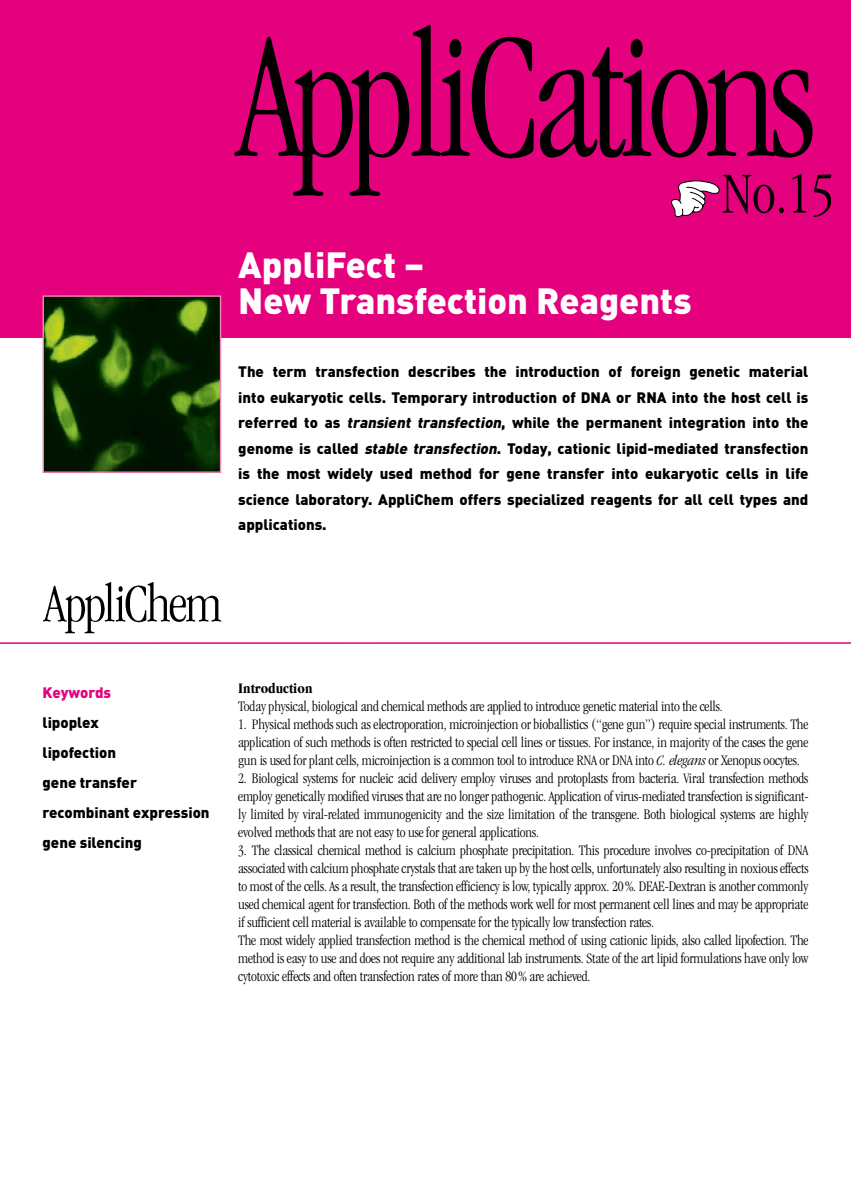
<style>
.page{position:relative;width:851px;height:1191px;background:#fff}
.page>*{position:absolute;margin:0;border:0;box-sizing:border-box;transform-origin:0 0}
.t1{font:300 condensed 184.5px "Garamond";letter-spacing:-.04em;color:#000;scale:.88 1}
.t2{font:300 condensed 60px "Garamond";color:#000}
.t3{font:900 36px/36px "DIN";color:#fff}
.t4{font:300 condensed 15px/18px "Garamond";letter-spacing:-.01em;color:#000;text-align:justify}
.t5{font:900 15px/25.5px "DIN";color:#000;text-align:justify}
.t6{font:700 condensed 15px "Garamond";color:#000}
.t7{font:900 15px "DIN";color:#e5007d}
.s1{font-style:italic}
</style>
<div class="page">
<div style="left:0;top:0;width:850px;height:338px;background:#e5007d"></div>
<img style="left:43px;top:582px;width:178px;height:51px">
<hr style="left:0;top:642px;width:850px;height:2px;background:#e5007d">
<svg style="left:670px;top:180px;width:49px;height:37px"></svg>
<img style="left:45px;top:297px;width:174px;height:174px">
<div style="left:43px;top:295px;width:178px;height:178px;border:1px solid #f087b6"></div>
<h1 class="t1" style="left:238px;top:-3px;width:657px">AppliCations</h1>
<h2 class="t2" style="left:722px;top:161px;width:113px">No.15</h2>
<h3 class="t3" style="left:238px;top:245px;width:454px">AppliFect –<br>New Transfection Reagents</h3>
<p class="t5" style="left:238px;top:358px;width:571px">The term transfection describes the introduction of foreign genetic material into eukaryotic cells. Temporary introduction of DNA or RNA into the host cell is referred to as <span class="s1">transient transfection</span>, while the permanent integration into the genome is called <span class="s1">stable transfection</span>. Today, cationic lipid-mediated transfection is the most widely used method for gene transfer into eukaryotic cells in life science laboratory. AppliChem offers specialized reagents for all cell types and applications.</p>
<p class="t7" style="left:43px;top:682px;width:70px">Keywords</p>
<p class="t5" style="left:43px;top:706px;width:168px;line-height:30px;text-align:left">lipoplex<br>lipofection<br>gene transfer recombinant expression gene silencing</p>
<p class="t6" style="left:238px;top:680px;width:76px">Introduction</p>
<p class="t4" style="left:238px;top:697px;width:486px">Today physical, biological and chemical methods are applied to introduce genetic material into the cells.</p>
<p class="t4" style="left:238px;top:715px;width:571px">1. Physical methods such as electroporation, microinjection or bioballistics (“gene gun”) require special instruments. The application of such methods is often restricted to special cell lines or tissues. For instance, in majority of the cases the gene gun is used for plant cells, microinjection is a common tool to introduce RNA or DNA into <span class="s1">C. elegans</span> or Xenopus oocytes.</p>
<p class="t4" style="left:238px;top:769px;width:571px">2. Biological systems for nucleic acid delivery employ viruses and protoplasts from bacteria. Viral transfection methods employ genetically modified viruses that are no longer pathogenic. Application of virus-mediated transfection is significant&shy;ly limited by viral-related immunogenicity and the size limitation of the transgene. Both biological systems are highly evolved methods that are not easy to use for general applications.</p>
<p class="t4" style="left:238px;top:841px;width:571px;text-align:left">3. The classical chemical method is calcium phosphate precipitation. This procedure involves co-precipitation of DNA associated with calcium phosphate crystals that are taken up by the host cells, unfortunately also resulting in noxious effects to most of the cells. As a result, the transfection efficiency is low, typically approx. 20%. DEAE-Dextran is another commonly used chemical agent for transfection. Both of the methods work well for most permanent cell lines and may be appropriate if sufficient cell material is available to compensate for the typically low transfection rates.<br>The most widely applied transfection method is the chemical method of using cationic lipids, also called lipofection. The method is easy to use and does not require any additional lab instruments. State of the art lipid formulations have only low cytotoxic effects and often transfection rates of more than 80% are achieved.</p>
</div>
